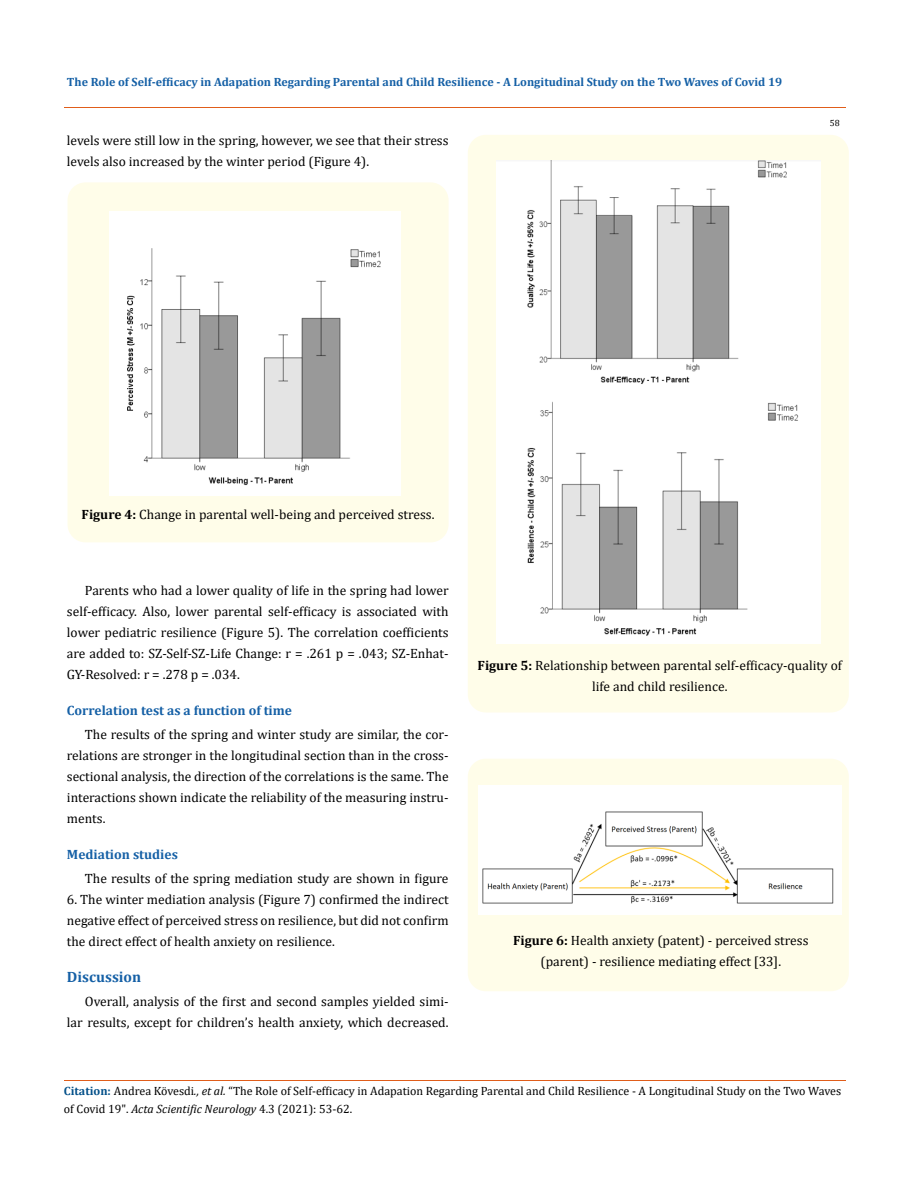
<style>
.page{position:relative;width:917px;height:1188px;background:#fff}
.page>*{position:absolute;margin:0;border:0;box-sizing:border-box;transform-origin:0 0}
.t1{font:700 15px "Cambria";color:#1560a6}
.t2{font:13.5px/21px "Cambria";color:#000;text-align:justify}
.t3{font:700 13.5px "Cambria";color:#1560a6}
.t4{font:12px/18px "Cambria";color:#000}
.t5{font:700 12px "Cambria";color:#1560a6}
.t6{font:9px "Cambria";color:#000}
.s1{font-weight:700}
.s2{font-weight:700;color:#035089}
.s3{font-style:italic}
</style>
<div class="page">
<div style="left:68px;top:182px;width:380px;height:360px;background:#fffde9;border-radius:18px"></div>
<img style="left:110px;top:212px;width:290px;height:284px">
<hr style="left:64px;top:108px;width:781px;height:1px;background:#e05d1a">
<hr style="left:64px;top:1080px;width:781px;height:1px;background:#e05d1a">
<div style="left:468px;top:135px;width:380px;height:578px;background:#fffde9;border-radius:18px"></div>
<img style="left:496px;top:160px;width:324px;height:484px">
<div style="left:468px;top:759px;width:380px;height:232px;background:#fffde9;border-radius:18px"></div>
<img style="left:478px;top:786px;width:363px;height:128px">
<p class="t5" style="left:67px;top:73px;width:716px">The Role of Self-efficacy in Adapation Regarding Parental and Child Resilience - A Longitudinal Study on the Two Waves of Covid 19</p>
<p class="t2" style="left:67px;top:130px;width:383px">levels were still low in the spring, however, we see that their stress levels also increased by the winter period (Figure 4).</p>
<p class="t6" style="left:829px;top:118px;width:11px">58</p>
<p class="t2" style="left:82px;top:504px;width:354px"><span class="s1">Figure 4:</span> Change in parental well-being and perceived stress.</p>
<p class="t2" style="left:67px;top:580px;width:383px;text-indent:18px">Parents who had a lower quality of life in the spring had lower self-efficacy. Also, lower parental self-efficacy is associated with lower pediatric resilience (Figure 5). The correlation coefficients are added to: SZ-Self-SZ-Life Change: r = .261 p = .043; SZ-Enhat-GY-Resolved: r = .278 p = .034.</p>
<p class="t3" style="left:67px;top:701px;width:227px">Correlation test as a function of time</p>
<p class="t2" style="left:67px;top:724px;width:383px;text-indent:18px">The results of the spring and winter study are similar, the cor&shy;relations are stronger in the longitudinal section than in the cross&shy;sectional analysis, the direction of the correlations is the same. The interactions shown indicate the reliability of the measuring instru&shy;ments.</p>
<p class="t3" style="left:67px;top:845px;width:112px">Mediation studies</p>
<p class="t2" style="left:85px;top:868px;width:365px">The results of the spring mediation study are shown in figure</p>
<p class="t2" style="left:67px;top:889px;width:383px">6. The winter mediation analysis (Figure 7) confirmed the indirect negative effect of perceived stress on resilience, but did not confirm the direct effect of health anxiety on resilience.</p>
<p class="t1" style="left:67px;top:966px;width:76px">Discussion</p>
<p class="t2" style="left:67px;top:991px;width:383px;text-align:right">Overall, analysis of the first and second samples yielded simi&shy;lar results, except for children’s health anxiety, which decreased.</p>
<p class="t2" style="left:477px;top:654px;width:366px;text-align:center"><span class="s1">Figure 5:</span> Relationship between parental self-efficacy-quality of life and child resilience.</p>
<p class="t2" style="left:513px;top:930px;width:297px;text-align:center"><span class="s1">Figure 6:</span> Health anxiety (patent) - perceived stress (parent) - resilience mediating effect [33].</p>
<p class="t4" style="left:64px;top:1082px;width:778px"><span class="s2">Citation:</span> Andrea Kövesdi<span class="s3">., et al.</span> “The Role of Self-efficacy in Adapation Regarding Parental and Child Resilience - A Longitudinal Study on the Two Waves of Covid 19". <span class="s3">Acta Scientific Neurology</span> 4.3 (2021): 53-62.</p>
</div>
